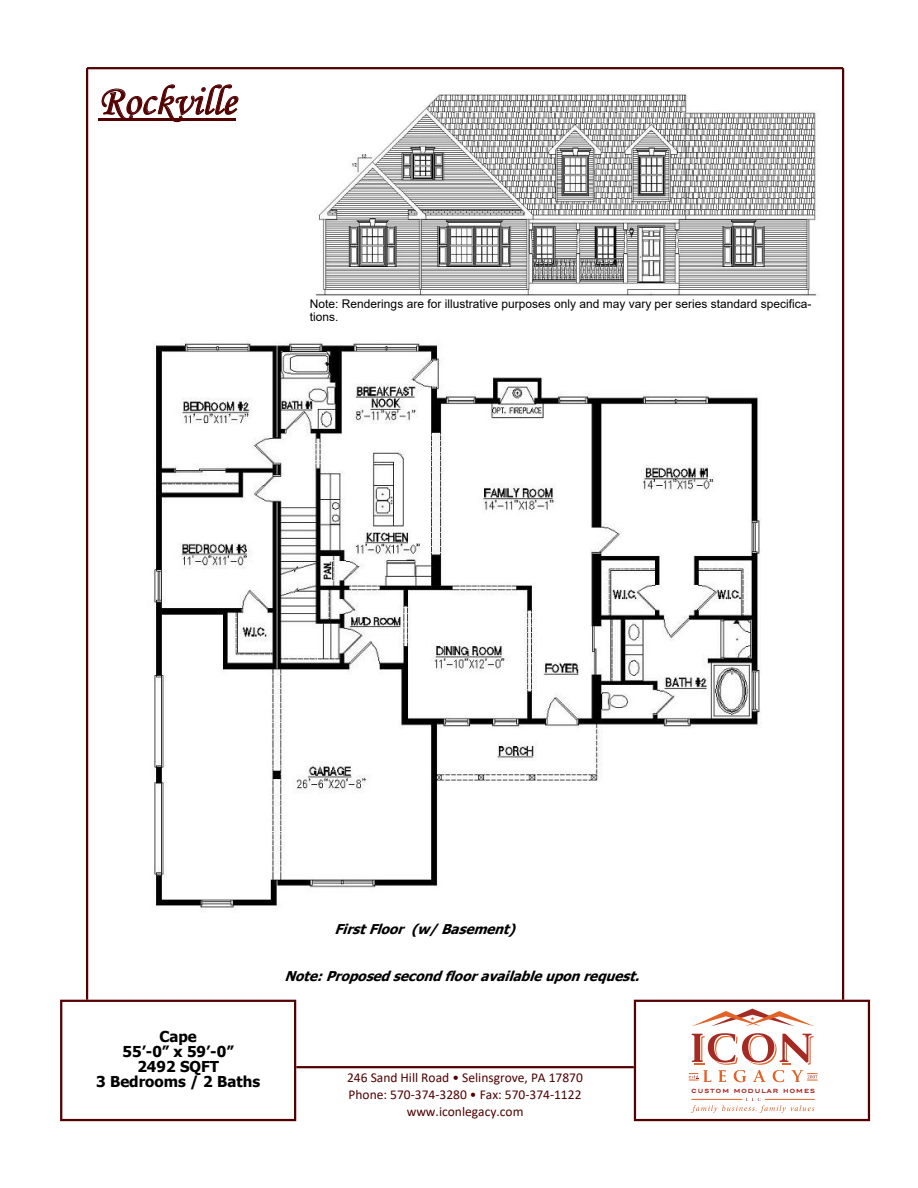
<style>
.page{position:relative;width:918px;height:1188px;background:#fff}
.page>*{position:absolute;margin:0;border:0;box-sizing:border-box;transform-origin:0 0}
.t1{font:42px "Monotype Corsiva";color:#520000}
.t2{font:700 15px/15px "Tahoma";color:#000;text-align:center}
.t3{font:13.5px/16.5px "Calibri";color:#520000;text-align:center}
.t4{font:italic 700 13.5px "Tahoma";color:#000}
.t5{font:12px/13px "Arial";color:#000}
.t6{font:500 7.65px "Trio Grotesk";letter-spacing:.05em;color:#a42a24}
</style>
<div class="page">
<svg style="left:60px;top:1000px;width:236px;height:121px"></svg>
<hr style="left:86px;top:68px;width:2px;height:932px;background:#520000">
<hr style="left:842px;top:68px;width:2px;height:932px;background:#520000">
<hr style="left:87px;top:67px;width:756px;height:2px;background:#520000">
<hr style="left:296px;top:1066px;width:338px;height:2px;background:#520000">
<svg style="left:101px;top:84px;width:138px;height:39px"></svg>
<hr style="left:98px;top:119px;width:138px;height:2px;background:#520000">
<img style="left:315px;top:94px;width:502px;height:202px">
<img style="left:154px;top:340px;width:607px;height:569px">
<svg style="left:634px;top:1000px;width:236px;height:121px"></svg>
<hr style="left:692px;top:1099px;width:50px;height:1px;background:#e26227">
<hr style="left:765px;top:1099px;width:49px;height:1px;background:#e26227">
<p class="t1" style="left:98px;top:75px;width:139px">Rockville</p>
<p class="t5" style="left:310px;top:297px;width:503px">Note: Renderings are for illustrative purposes only and may vary per series standard specifica&shy;tions.</p>
<p class="t2" style="left:96px;top:1030px;width:165px">Cape<br>55’-0” x 59’-0”<br>2492 SQFT<br>3 Bedrooms / 2 Baths</p>
<p class="t4" style="left:334px;top:919px;width:189px">FirstFloor (w/Basement)</p>
<p class="t4" style="left:285px;top:967px;width:363px">Note:Proposedsecondflooravailableuponrequest.</p>
<p class="t3" style="left:347px;top:1069px;width:237px">246 Sand Hill Road • Selinsgrove, PA 17870<br>Phone: 570‐374‐3280 • Fax: 570‐374‐1122 www.iconlegacy.com</p>
<p class="t6" style="left:691px;top:1085px;width:126px">custom modular homes</p>
</div>
